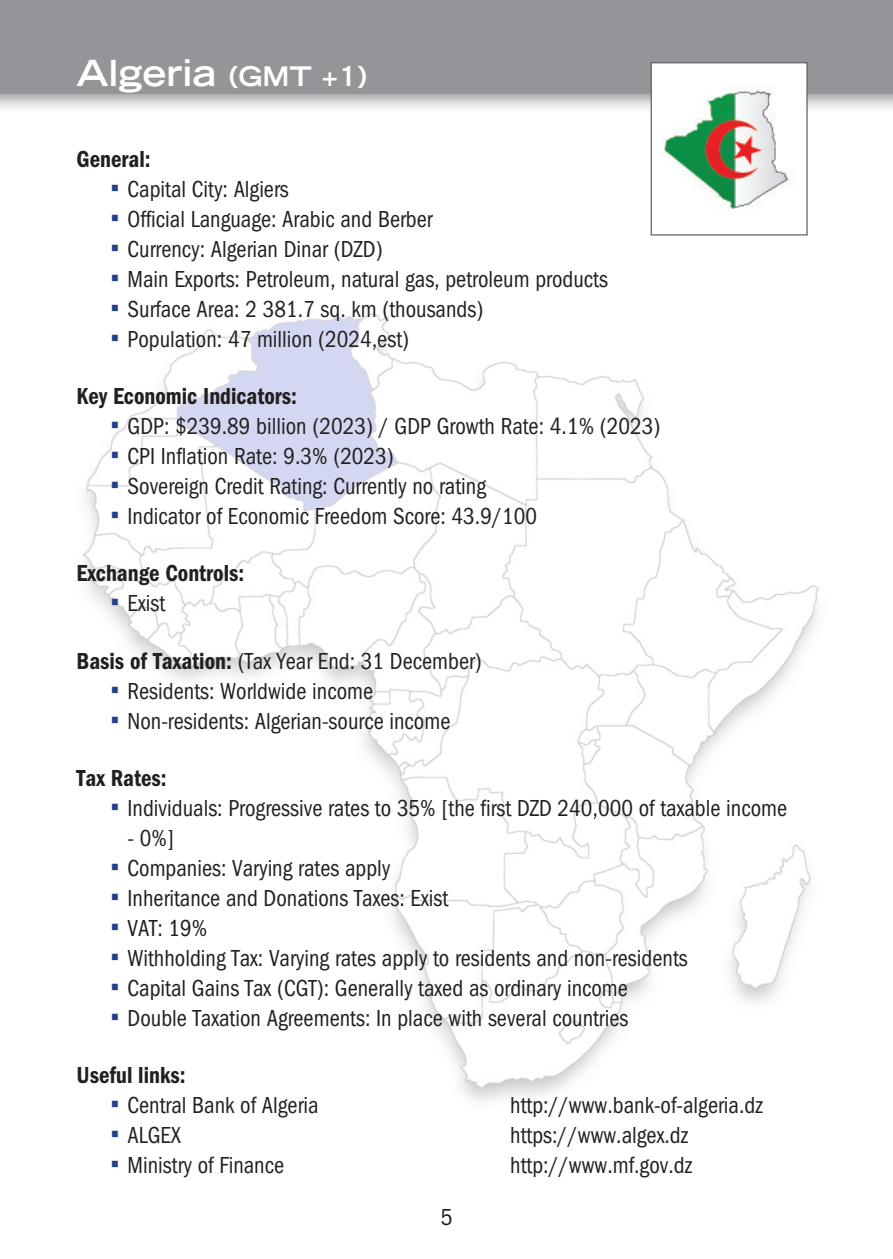
<style>
.page{position:relative;width:893px;height:1259px;background:#fff}
.page>*{position:absolute;margin:0;border:0;box-sizing:border-box;transform-origin:0 0}
.t1{font:700 expanded 36px "Trade Gothic LT Std";color:#fff}
.t2{font:condensed 24px "ITC Franklin Gothic Std";color:#231f20;scale:.95 1}
.t3{font:24px "ITC Franklin Gothic Std Dm Cd";color:#231f20;scale:.95 1}
.t4{font:condensed 24px "ITC Franklin Gothic Std";color:#231f20}
.s1{font-size:27px}
.s2{font-family:"Century Gothic";font-stretch:normal;font-size:27px;color:#253f8e}
.s3{font-family:"ITC Franklin Gothic Std Dm Cd";font-stretch:normal}
</style>
<div class="page">
<div style="left:0;top:0;width:893px;height:115px;background:#231f20;opacity:.5"></div>
<div style="left:0;top:0;width:893px;height:94px;background:#939598"></div>
<img style="left:82px;top:313px;width:737px;height:789px">
<div style="left:651px;top:62px;width:157px;height:173px;background:#fff;border:1px solid #636366"></div>
<img style="left:662px;top:87px;width:129px;height:122px">
<h1 class="t1" style="left:77px;top:49px;width:291px">Algeria <span class="s1">(GMT +1)</span></h1>
<p class="t3" style="left:77px;top:145px;width:80px">General:</p>
<p class="t2" style="left:111px;top:175px;width:189px"><span class="s2">▪</span> Capital City: Algiers</p>
<p class="t2" style="left:111px;top:205px;width:341px"><span class="s2">▪</span> Official Language: Arabic and Berber</p>
<p class="t2" style="left:111px;top:235px;width:288px"><span class="s2">▪</span> Currency: Algerian Dinar (DZD)</p>
<p class="t2" style="left:111px;top:265px;width:525px"><span class="s2">▪</span> Main Exports: Petroleum, natural gas, petroleum products</p>
<p class="t2" style="left:111px;top:295px;width:394px"><span class="s2">▪</span> Surface Area: 2 381.7 sq. km (thousands)</p>
<p class="t2" style="left:111px;top:325px;width:316px"><span class="s2">▪</span> Population: 47 million (2024,est)</p>
<p class="t3" style="left:77px;top:382px;width:234px">Key Economic Indicators:</p>
<p class="t2" style="left:111px;top:413px;width:580px"><span class="s2">▪</span> GDP: $239.89 billion (2023) / GDP Growth Rate: 4.1% (2023)</p>
<p class="t2" style="left:111px;top:443px;width:300px"><span class="s2">▪</span> CPI Inflation Rate: 9.3% (2023)</p>
<p class="t2" style="left:111px;top:473px;width:397px"><span class="s2">▪</span> Sovereign Credit Rating: Currently no rating</p>
<p class="t2" style="left:111px;top:503px;width:450px"><span class="s2">▪</span> Indicator of Economic Freedom Score: 43.9/100</p>
<p class="t3" style="left:77px;top:559px;width:178px">Exchange Controls:</p>
<p class="t2" style="left:111px;top:590px;width:59px"><span class="s2">▪</span> Exist</p>
<p class="t2" style="left:77px;top:647px;width:428px"><span class="s3">Basis of Taxation:</span> (Tax Year End: 31 December)</p>
<p class="t2" style="left:111px;top:677px;width:278px"><span class="s2">▪</span> Residents: Worldwide income</p>
<p class="t2" style="left:111px;top:707px;width:359px"><span class="s2">▪</span> Non-residents: Algerian-source income</p>
<p class="t3" style="left:77px;top:764px;width:96px">Tax Rates:</p>
<p class="t2" style="left:111px;top:794px;width:714px"><span class="s2">▪</span> Individuals: Progressive rates to 35% [the first DZD 240,000 of taxable income</p>
<p class="t2" style="left:128px;top:824px;width:50px">- 0%]</p>
<p class="t2" style="left:111px;top:854px;width:296px"><span class="s2">▪</span> Companies: Varying rates apply</p>
<p class="t2" style="left:111px;top:884px;width:357px"><span class="s2">▪</span> Inheritance and Donations Taxes: Exist</p>
<p class="t2" style="left:111px;top:914px;width:103px"><span class="s2">▪</span> VAT: 19%</p>
<p class="t2" style="left:111px;top:944px;width:609px"><span class="s2">▪</span> Withholding Tax: Varying rates apply to residents and non-residents</p>
<p class="t2" style="left:111px;top:974px;width:546px"><span class="s2">▪</span> Capital Gains Tax (CGT): Generally taxed as ordinary income</p>
<p class="t2" style="left:111px;top:1004px;width:547px"><span class="s2">▪</span> Double Taxation Agreements: In place with several countries</p>
<p class="t3" style="left:77px;top:1061px;width:116px">Useful links:</p>
<p class="t2" style="left:111px;top:1091px;width:221px"><span class="s2">▪</span> Central Bank of Algeria</p>
<p class="t2" style="left:510px;top:1091px;width:267px">http://www.bank-of-algeria.dz</p>
<p class="t2" style="left:111px;top:1121px;width:75px"><span class="s2">▪</span> ALGEX</p>
<p class="t2" style="left:510px;top:1121px;width:189px">https://www.algex.dz</p>
<p class="t2" style="left:111px;top:1151px;width:184px"><span class="s2">▪</span> Ministry of Finance</p>
<p class="t2" style="left:510px;top:1151px;width:193px">http://www.mf.gov.dz</p>
<p class="t4" style="left:440px;top:1203px;width:14px">5</p>
</div>
